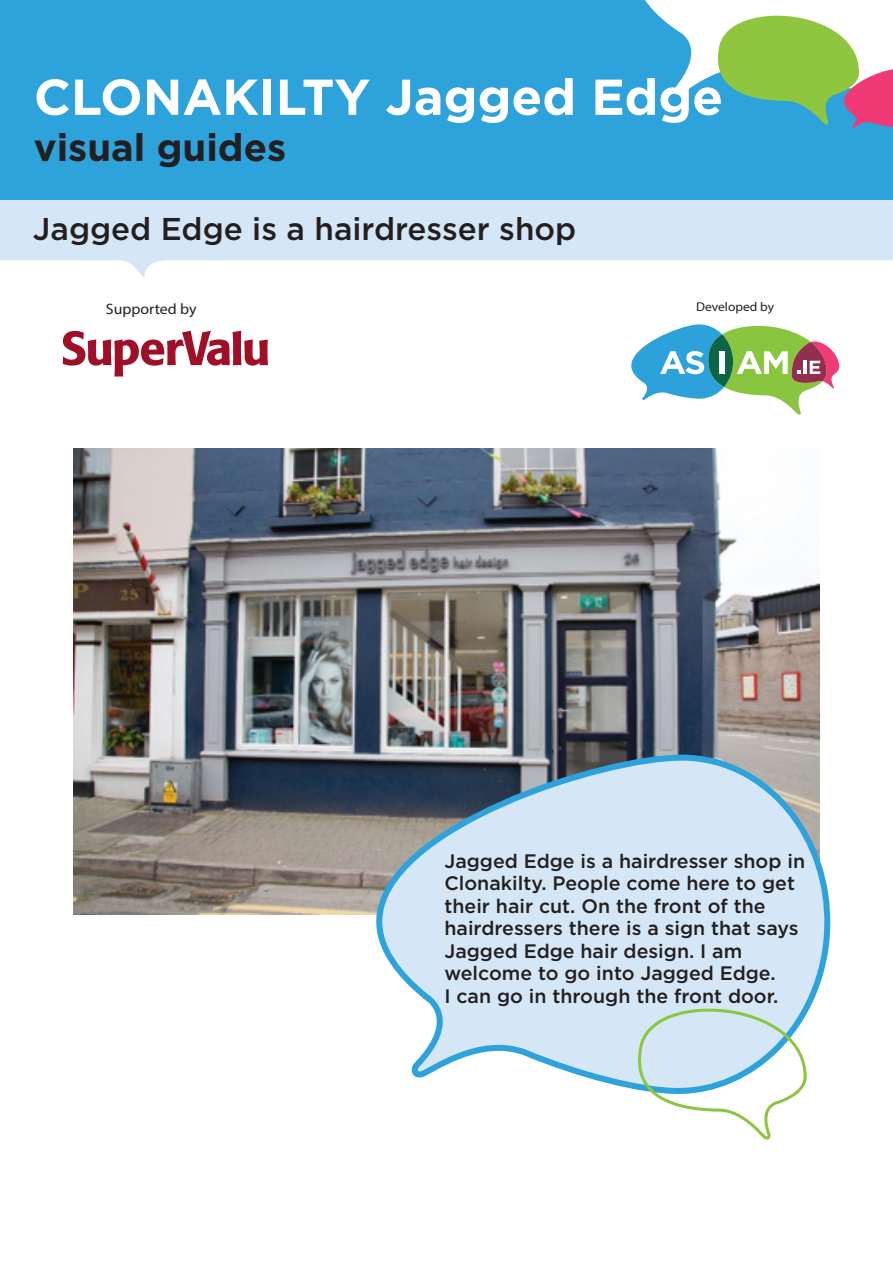
<style>
.page{position:relative;width:893px;height:1263px;background:#fff}
.page>*{position:absolute;margin:0;border:0;box-sizing:border-box;transform-origin:0 0}
.t1{font:700 50.25px "Gotham";color:#fff}
.t2{font:700 38.25px "Gotham";color:#231f20}
.t3{font:500 31.5px "Gotham HTF";color:#231f20}
.t4{font:500 19.5px/22.5px "Gotham HTF";color:#231f20}
.t5{font:15.15px "Myriad Pro";color:#231f20;scale:1.05 1}
.t6{font:12.75px "Myriad Pro";color:#231f20;scale:1.05 1}
</style>
<div class="page">
<img style="left:74px;top:448px;width:745px;height:466px">
<svg style="left:0;top:200px;width:893px;height:77px;fill:#d5e7f6"></svg>
<div style="left:0;top:0;width:893px;height:200px;background:#2da2db"></div>
<svg style="left:645px;top:0;width:248px;height:128px"></svg>
<svg style="left:373px;top:750px;width:458px;height:339px;fill:#d5e7f6"></svg>
<svg style="left:631px;top:324px;width:208px;height:91px"></svg>
<svg style="left:632px;top:1003px;width:176px;height:137px"></svg>
<svg style="left:63px;top:331px;width:205px;height:45px"></svg>
<h1 class="t1" style="left:34px;top:64px;width:691px">CLONAKILTY Jagged Edge</h1>
<h2 class="t2" style="left:34px;top:122px;width:254px">visual guides</h2>
<h3 class="t3" style="left:33px;top:210px;width:545px">Jagged Edge is a hairdresser shop</h3>
<p class="t5" style="left:106px;top:300px;width:88px">Supported by</p>
<p class="t6" style="left:696px;top:298px;width:76px">Developed by</p>
<p class="t4" style="left:444px;top:849px;width:362px">Jagged Edge is a hairdresser shop in Clonakilty. People come here to get their hair cut. On the front of the hairdressers there is a sign that says Jagged Edge hair design. I am welcome to go into Jagged Edge.<br>I can go in through the front door.</p>
</div>
